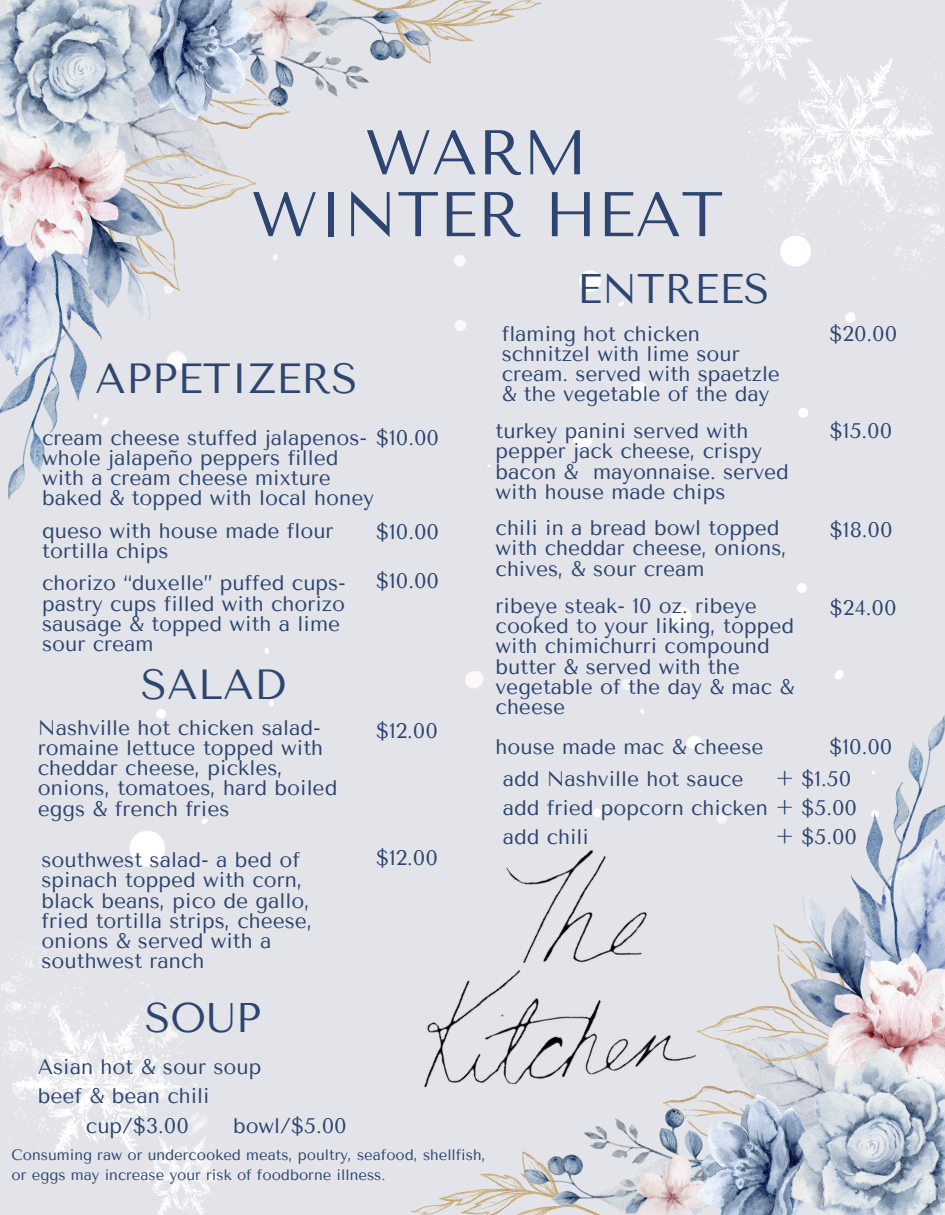
<style>
.page{position:relative;width:945px;height:1215px;background:#e3e4e9}
.page>*{position:absolute;margin:0;border:0;box-sizing:border-box;transform-origin:0 0}
.t1{font:63px/61.8px "Tenor Sans";color:#2d4570;text-align:center}
.t2{font:42px "Tenor Sans";color:#2d4570}
.t3{font:41.25px "Tenor Sans";color:#2d4570}
.t4{font:21px/20.2px "Tenor Sans";color:#2d4570}
.t5{font:15px/20.2px "Tenor Sans";color:#2d4570}
</style>
<div class="page">
<img style="left:129px;top:270px;width:727px;height:607px">
<img style="left:0;top:0;width:541px;height:501px">
<img style="left:412px;top:714px;width:533px;height:500px">
<img style="left:708px;top:0;width:236px;height:312px">
<img style="left:1px;top:935px;width:229px;height:280px">
<img style="left:351px;top:808px;width:407px;height:407px">
<p class="t1" style="left:251px;top:122px;width:474px">WARM<br>WINTER HEAT</p>
<h2 class="t2" style="left:95px;top:354px;width:264px">APPETIZERS</h2>
<h3 class="t4" style="left:42px;top:427px;width:398px">cream cheese stuffed jalapenos- $10.00 whole jalapeño peppers filled<br>with a cream cheese mixture<br>baked &amp; topped with local honey</h3>
<h3 class="t4" style="left:42px;top:521px;width:293px">queso with house made flour tortilla chips</h3>
<h3 class="t4" style="left:42px;top:573px;width:305px">chorizo “duxelle” puffed cups&shy;pastry cups filled with chorizo sausage &amp; topped with a lime sour cream</h3>
<h2 class="t2" style="left:141px;top:660px;width:147px">SALAD</h2>
<h3 class="t4" style="left:38px;top:717px;width:301px">Nashville hot chicken salad&shy;romaine lettuce topped with cheddar cheese, pickles, onions, tomatoes, hard boiled eggs &amp; french fries</h3>
<h3 class="t4" style="left:42px;top:850px;width:272px">southwest salad- a bed of spinach topped with corn, black beans, pico de gallo, fried tortilla strips, cheese, onions &amp; served with a southwest ranch</h3>
<h3 class="t4" style="left:376px;top:521px;width:65px">$10.00</h3>
<h2 class="t4" style="left:376px;top:571px;width:65px">$10.00</h2>
<p class="t4" style="left:376px;top:721px;width:63px">$12.00</p>
<h3 class="t4" style="left:376px;top:848px;width:63px">$12.00</h3>
<h1 class="t3" style="left:577px;top:265px;width:194px">ENTREES</h1>
<h3 class="t4" style="left:502px;top:324px;width:280px">flaming hot chicken schnitzel with lime sour cream. served with spaetzle &amp; the vegetable of the day</h3>
<h3 class="t4" style="left:496px;top:421px;width:295px">turkey panini served with pepper jack cheese, crispy bacon &amp; mayonnaise. served with house made chips</h3>
<h3 class="t4" style="left:496px;top:518px;width:293px">chili in a bread bowl topped with cheddar cheese, onions, chives, &amp; sour cream</h3>
<h3 class="t4" style="left:829px;top:324px;width:69px">$20.00</h3>
<h3 class="t4" style="left:830px;top:421px;width:64px">$15.00</h3>
<h3 class="t4" style="left:830px;top:520px;width:64px">$18.00</h3>
<h3 class="t4" style="left:496px;top:596px;width:300px">ribeye steak- 10 oz. ribeye cooked to your liking, topped with chimichurri compound butter &amp; served with the vegetable of the day &amp; mac &amp; cheese</h3>
<h3 class="t4" style="left:830px;top:598px;width:68px">$24.00</h3>
<h3 class="t4" style="left:829px;top:736px;width:65px">$10.00</h3>
<p class="t4" style="left:776px;top:769px;width:77px">+ $1.50</p>
<p class="t4" style="left:776px;top:827px;width:83px">+ $5.00</p>
<h3 class="t4" style="left:496px;top:736px;width:269px">house made mac &amp; cheese</h3>
<h3 class="t4" style="left:503px;top:764px;width:356px;line-height:29.2px">add Nashville hot sauce<br>add fried popcorn chicken + $5.00 add chili</h3>
<p class="t3" style="left:145px;top:994px;width:118px">SOUP</p>
<h3 class="t4" style="left:38px;top:1056px;width:225px">Asian hot &amp; sour soup</h3>
<h3 class="t4" style="left:38px;top:1086px;width:173px">beef &amp; bean chili</h3>
<h3 class="t4" style="left:86px;top:1116px;width:104px">cup/$3.00</h3>
<h3 class="t4" style="left:233px;top:1116px;width:115px">bowl/$5.00</h3>
<p class="t5" style="left:12px;top:1145px;width:475px">Consuming raw or undercooked meats, poultry, seafood, shellfish, or eggs may increase your risk of foodborne illness.</p>
</div>
